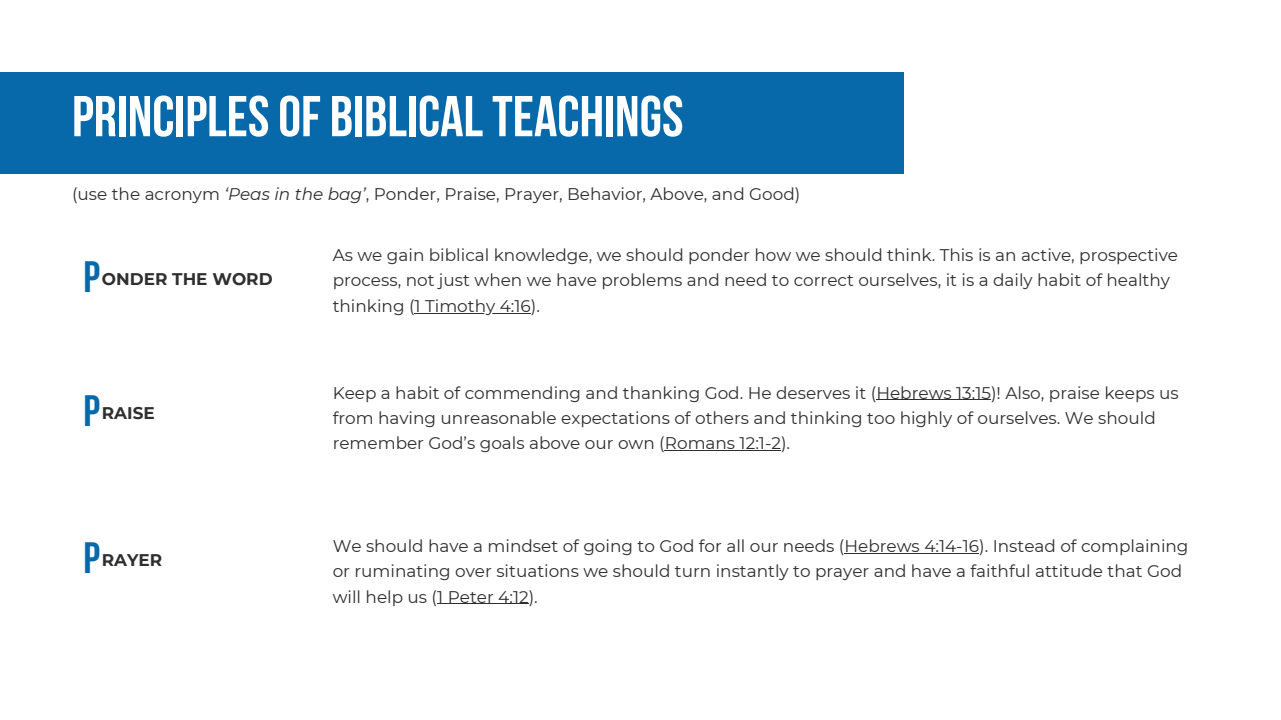
<style>
.page{position:relative;width:1281px;height:720px;background:#fff}
.page>*{position:absolute;margin:0;border:0;box-sizing:border-box;transform-origin:0 0}
.t1{font:57.5px "Bebas Neue Cyrillic";color:#fff}
.t2{font:43.75px "Bebas Neue Cyrillic";color:#0769aa}
.t3{font:16.88px/25.2px "Montserrat";color:#2f2f2f}
.t4{font:700 16.88px "Montserrat";color:#2f2f2f}
.s1{font-style:italic}
</style>
<div class="page">
<div style="left:0;top:72px;width:903px;height:101px;background:#0769aa"></div>
<hr style="left:414px;top:313px;width:117px;height:1px;background:#2f2f2f">
<hr style="left:876px;top:399px;width:115px;height:1px;background:#2f2f2f">
<hr style="left:665px;top:450px;width:116px;height:1px;background:#2f2f2f">
<hr style="left:844px;top:553px;width:135px;height:1px;background:#2f2f2f">
<hr style="left:437px;top:603px;width:92px;height:1px;background:#2f2f2f">
<p class="t1" style="left:72px;top:93px;width:613px">PRINCIPLESOF BIBLICALTEACHINGS</p>
<p class="t3" style="left:72px;top:181px;width:730px">(use the acronym <span class="s1">‘Peas in the bag’</span>, Ponder, Praise, Prayer, Behavior, Above, and Good)</p>
<p class="t2" style="left:84px;top:259px;width:18px">P</p>
<p class="t4" style="left:102px;top:268px;width:172px">ONDER THE WORD</p>
<p class="t2" style="left:84px;top:393px;width:18px">P</p>
<p class="t4" style="left:102px;top:402px;width:54px">RAISE</p>
<p class="t2" style="left:84px;top:540px;width:18px">P</p>
<p class="t4" style="left:102px;top:550px;width:62px">RAYER</p>
<p class="t3" style="left:333px;top:242px;width:847px">As we gain biblical knowledge, we should ponder how we should think. This is an active, prospective process, not just when we have problems and need to correct ourselves, it is a daily habit of healthy thinking (1 Timothy 4:16).</p>
<p class="t3" style="left:333px;top:380px;width:847px">Keep a habit of commending and thanking God. He deserves it (Hebrews 13:15)! Also, praise keeps us from having unreasonable expectations of others and thinking too highly of ourselves. We should remember God’s goals above our own (Romans 12:1-2).</p>
<p class="t3" style="left:333px;top:533px;width:857px">We should have a mindset of going to God for all our needs (Hebrews 4:14-16). Instead of complaining or ruminating over situations we should turn instantly to prayer and have a faithful attitude that God will help us (1 Peter 4:12).</p>
</div>
